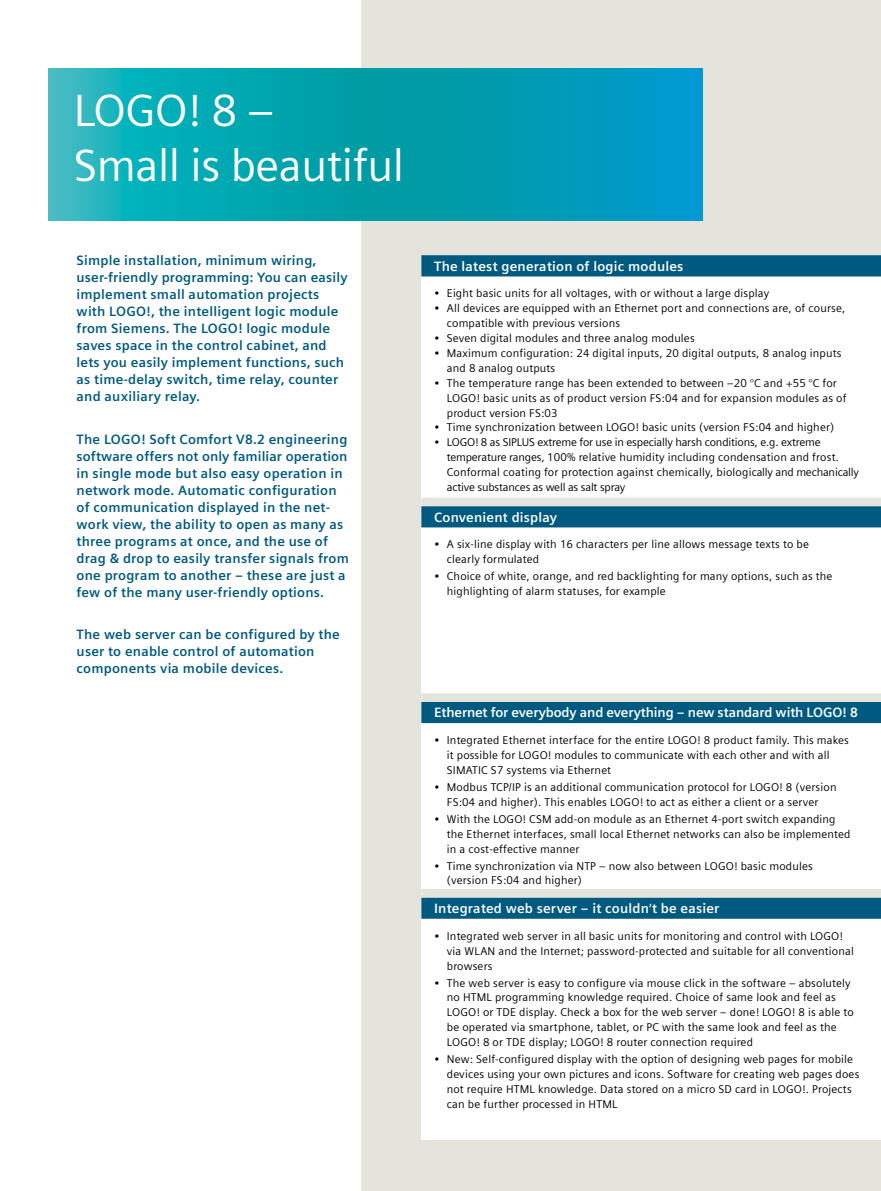
<style>
.page{position:relative;width:881px;height:1191px;background:#fff}
.page>*{position:absolute;margin:0;border:0;box-sizing:border-box;transform-origin:0 0}
.t1{font:45px/54px "Siemens Sans Global";letter-spacing:-.01em;color:#fff}
.t2{font:700 13.5px/17px "Siemens Sans Global";letter-spacing:.015em;color:#005a80}
.t3{font:700 13.5px "Siemens Sans Global";letter-spacing:.015em;color:#fff}
.t4{font:700 13.5px "Siemens Sans Global";letter-spacing:-.01em;color:#fff}
.t5{font:11.25px/14.9px "Siemens Sans Global";letter-spacing:.015em;color:#000}
.t6{font:11.25px/14.9px "Siemens Sans Global";letter-spacing:-.015em;color:#000}
</style>
<div class="page">
<div style="left:361px;top:0;width:519px;height:1191px;background:#e4e4dc"></div>
<div style="left:421px;top:255px;width:459px;height:885px;background:#fff"></div>
<svg style="left:421px;top:255px;width:459px;height:663px"></svg>
<svg style="left:421px;top:497px;width:459px;height:400px"></svg>
<svg style="left:48px;top:68px;width:654px;height:153px;background:#05a2b5"></svg>
<h1 class="t1" style="left:74px;top:86px;width:332px">LOGO! 8 –<br>Small is beautiful</h1>
<p class="t2" style="left:77px;top:252px;width:272px">Simple installation, minimum wiring, user-friendly programming: You can easily implement small automation projects with LOGO!, the intelligent logic module from Siemens. The LOGO! logic module saves space in the control cabinet, and lets you easily implement functions, such as time-delay switch, time relay, counter and auxiliary relay.</p>
<p class="t2" style="left:77px;top:430px;width:274px">The LOGO! Soft Comfort V8.2 engineering software offers not only familiar operation in single mode but also easy operation in network mode. Automatic configuration of communication displayed in the net&shy;work view, the ability to open as many as three programs at once, and the use of drag &amp; drop to easily transfer signals from one program to another – these are just a few of the many user-friendly options.</p>
<p class="t2" style="left:77px;top:626px;width:265px">The web server can be configured by the user to enable control of automation components via mobile devices.</p>
<p class="t3" style="left:434px;top:258px;width:251px">The latest generation of logic modules</p>
<p class="t5" style="left:434px;top:287px;width:336px">• Eight basic units for all voltages, with or without a large display</p>
<p class="t5" style="left:446px;top:301px;width:400px;text-indent:-13px">• All devices are equipped with an Ethernet port and connections are, of course, compatible with previous versions</p>
<p class="t5" style="left:434px;top:331px;width:262px">• Seven digital modules and three analog modules</p>
<p class="t5" style="left:446px;top:346px;width:396px;text-indent:-13px">• Maximum configuration: 24 digital inputs, 20 digital outputs, 8 analog inputs and 8 analog outputs</p>
<p class="t5" style="left:446px;top:376px;width:401px;text-indent:-13px">• The temperature range has been extended to between –20 °C and +55 °C for<br>LOGO! basic units as of product version FS:04 and for expansion modules as of product version FS:03</p>
<p class="t5" style="left:434px;top:420px;width:401px">• Time synchronization between LOGO! basic units (version FS:04 and higher)</p>
<p class="t6" style="left:446px;top:435px;width:413px;text-indent:-13px">• LOGO! 8 as SIPLUS extreme for use in especially harsh conditions, e.g. extreme temperature ranges, 100% relative humidity including condensation and frost.<br>Conformal coating for protection against chemically, biologically and mechanically active substances as well as salt spray</p>
<p class="t3" style="left:434px;top:509px;width:124px">Convenient display</p>
<p class="t5" style="left:446px;top:537px;width:363px;text-indent:-13px">• A six-line display with 16 characters per line allows message texts to be clearly formulated</p>
<p class="t5" style="left:446px;top:569px;width:387px;text-indent:-13px">• Choice of white, orange, and red backlighting for many options, such as the highlighting of alarm statuses, for example</p>
<p class="t4" style="left:434px;top:705px;width:425px">Ethernet for everybody and everything – new standard with LOGO! 8</p>
<p class="t5" style="left:446px;top:733px;width:403px;text-indent:-13px">• Integrated Ethernet interface for the entire LOGO! 8 product family. This makes it possible for LOGO! modules to communicate with each other and with all<br>SIMATIC S7 systems via Ethernet</p>
<p class="t5" style="left:434px;top:780px;width:404px;text-align:center">• Modbus TCP/IP is an additional communication protocol for LOGO! 8 (version<br>FS:04 and higher). This enables LOGO! to act as either a client or a server</p>
<p class="t5" style="left:446px;top:812px;width:405px;text-indent:-13px">• With the LOGO! CSM add-on module as an Ethernet 4-port switch expanding the Ethernet interfaces, small local Ethernet networks can also be implemented in a cost-effective manner</p>
<p class="t5" style="left:446px;top:858px;width:367px;text-indent:-13px">• Time synchronization via NTP – now also between LOGO! basic modules (version FS:04 and higher)</p>
<p class="t3" style="left:434px;top:900px;width:287px">Integrated web server – it couldn′t be easier</p>
<p class="t5" style="left:446px;top:929px;width:408px;text-indent:-13px">• Integrated web server in all basic units for monitoring and control with LOGO! via WLAN and the Internet; password-protected and suitable for all conventional browsers</p>
<p class="t5" style="left:446px;top:975px;width:408px;text-indent:-13px">• The web server is easy to configure via mouse click in the software – absolutely no HTML programming knowledge required. Choice of same look and feel as LOGO! or TDE display. Check a box for the web server – done! LOGO! 8 is able to be operated via smartphone, tablet, or PC with the same look and feel as the LOGO! 8 or TDE display; LOGO! 8 router connection required</p>
<p class="t5" style="left:446px;top:1052px;width:414px;text-indent:-13px">• New: Self-configured display with the option of designing web pages for mobile devices using your own pictures and icons. Software for creating web pages does not require HTML knowledge. Data stored on a micro SD card in LOGO!. Projects can be further processed in HTML</p>
</div>
